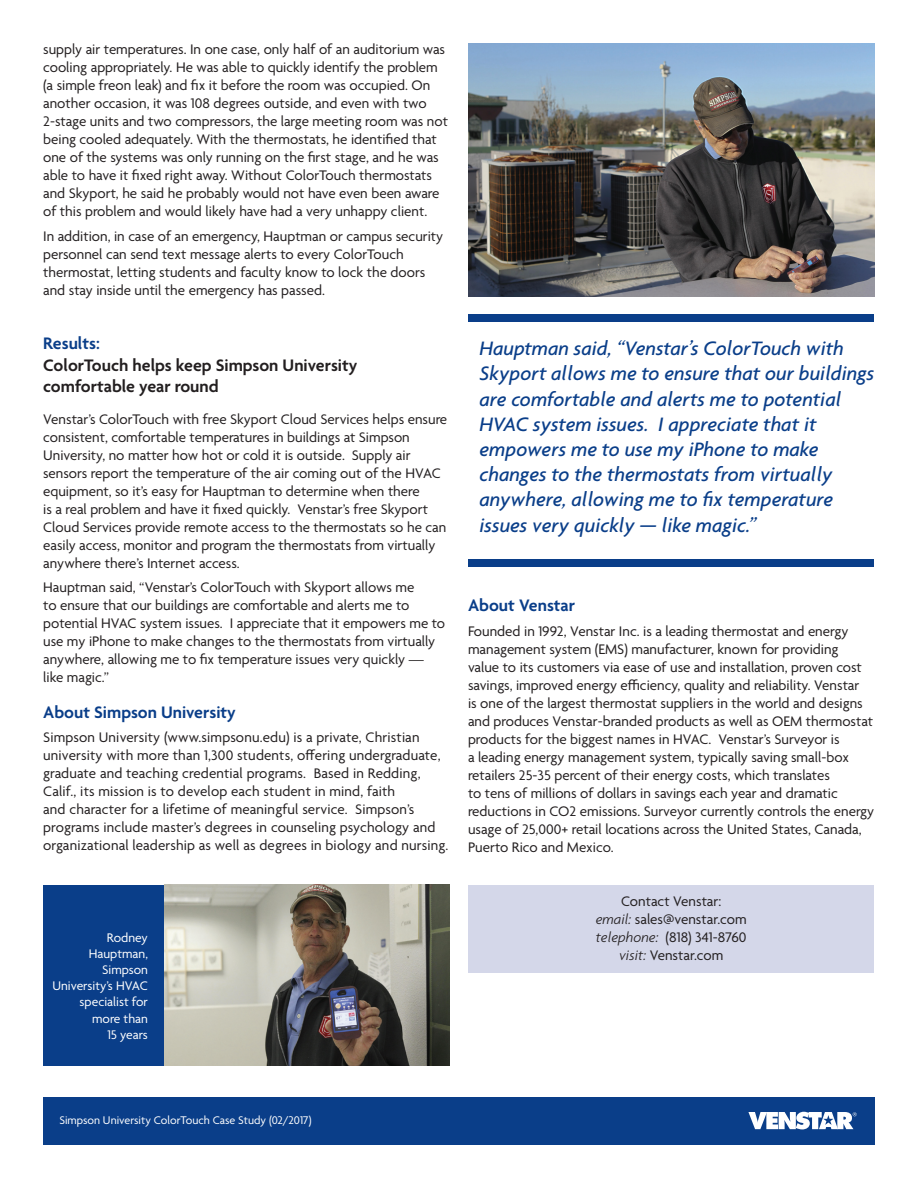
<style>
.page{position:relative;width:918px;height:1188px;background:#fff}
.page>*{position:absolute;margin:0;border:0;box-sizing:border-box;transform-origin:0 0}
.t1{font:italic 500 21px/25.2px "Agenda";color:#0a3e89}
.t2{font:600 18px/21.6px "Agenda";color:#231f20}
.t3{font:600 18px "Agenda";color:#0a3e89}
.t4{font:15px/18px "Agenda";color:#231f20}
.t5{font:13.5px/16.2px "Agenda";color:#fff;text-align:right}
.t6{font:12px "Agenda";color:#fff}
.s1{font-weight:300;font-style:italic}
</style>
<div class="page">
<div style="left:43px;top:1097px;width:832px;height:48px;background:#0a3e89"></div>
<svg style="left:748px;top:1112px;width:109px;height:17px"></svg>
<div style="left:469px;top:314px;width:405px;height:7px;background:#0a3e89"></div>
<div style="left:469px;top:560px;width:405px;height:7px;background:#0a3e89"></div>
<div style="left:469px;top:885px;width:405px;height:87px;background:#d4d7e9"></div>
<img style="left:469px;top:44px;width:405px;height:252px">
<img style="left:165px;top:885px;width:285px;height:181px">
<div style="left:43px;top:885px;width:121px;height:181px;background:#0a3e89"></div>
<p class="t4" style="left:43px;top:41px;width:406px">supply air temperatures. In one case, only half of an auditorium was cooling appropriately. He was able to quickly identify the problem (a simple freon leak) and fix it before the room was occupied. On another occasion, it was 108 degrees outside, and even with two 2-stage units and two compressors, the large meeting room was not being cooled adequately. With the thermostats, he identified that one of the systems was only running on the first stage, and he was able to have it fixed right away. Without ColorTouch thermostats and Skyport, he said he probably would not have even been aware of this problem and would likely have had a very unhappy client.</p>
<p class="t4" style="left:43px;top:228px;width:402px">In addition, in case of an emergency, Hauptman or campus security personnel can send text message alerts to every ColorTouch thermostat, letting students and faculty know to lock the doors and stay inside until the emergency has passed.</p>
<p class="t3" style="left:43px;top:334px;width:58px">Results:</p>
<p class="t2" style="left:43px;top:355px;width:316px">ColorTouch helps keep Simpson University comfortable year round</p>
<p class="t4" style="left:43px;top:411px;width:406px">Venstar’s ColorTouch with free Skyport Cloud Services helps ensure consistent, comfortable temperatures in buildings at Simpson University, no matter how hot or cold it is outside. Supply air sensors report the temperature of the air coming out of the HVAC equipment, so it’s easy for Hauptman to determine when there<br>is a real problem and have it fixed quickly. Venstar’s free Skyport Cloud Services provide remote access to the thermostats so he can easily access, monitor and program the thermostats from virtually anywhere there’s Internet access.</p>
<p class="t4" style="left:43px;top:580px;width:404px">Hauptman said, “Venstar’s ColorTouch with Skyport allows me<br>to ensure that our buildings are comfortable and alerts me to potential HVAC system issues. I appreciate that it empowers me to use my iPhone to make changes to the thermostats from virtually anywhere, allowing me to fix temperature issues very quickly — like magic.”</p>
<p class="t3" style="left:43px;top:702px;width:194px">About Simpson University</p>
<p class="t4" style="left:43px;top:729px;width:407px">Simpson University (www.simpsonu.edu) is a private, Christian university with more than 1,300 students, offering undergraduate, graduate and teaching credential programs. Based in Redding, Calif., its mission is to develop each student in mind, faith<br>and character for a lifetime of meaningful service. Simpson’s programs include master’s degrees in counseling psychology and organizational leadership as well as degrees in biology and nursing.</p>
<p class="t5" style="left:52px;top:930px;width:97px">Rodney<br>Hauptman,<br>Simpson<br>University’s HVAC specialist for more than<br>15 years</p>
<p class="t1" style="left:480px;top:335px;width:397px">Hauptman said, “Venstar’s ColorTouch with Skyport allows me to ensure that our buildings are comfortable and alerts me to potential HVAC system issues. I appreciate that it empowers me to use my iPhone to make changes to the thermostats from virtually anywhere, allowing me to fix temperature issues very quickly — like magic.”</p>
<p class="t3" style="left:468px;top:595px;width:109px">About Venstar</p>
<p class="t4" style="left:468px;top:623px;width:408px">Founded in 1992, Venstar Inc. is a leading thermostat and energy management system (EMS) manufacturer, known for providing<br>value to its customers via ease of use and installation, proven cost savings, improved energy efficiency, quality and reliability. Venstar<br>is one of the largest thermostat suppliers in the world and designs and produces Venstar-branded products as well as OEM thermostat products for the biggest names in HVAC. Venstar’s Surveyor is<br>a leading energy management system, typically saving small-box retailers 25-35 percent of their energy costs, which translates<br>to tens of millions of dollars in savings each year and dramatic reductions in CO2 emissions. Surveyor currently controls the energy usage of 25,000+ retail locations across the United States, Canada, Puerto Rico and Mexico.</p>
<p class="t4" style="left:596px;top:893px;width:152px;text-align:center">Contact Venstar:<br><span class="s1">email:</span> sales@venstar.com <span class="s1">telephone:</span> (818) 341-8760 <span class="s1">visit:</span> Venstar.com</p>
<p class="t6" style="left:59px;top:1113px;width:254px">Simpson University ColorTouch Case Study (02/2017)</p>
</div>
